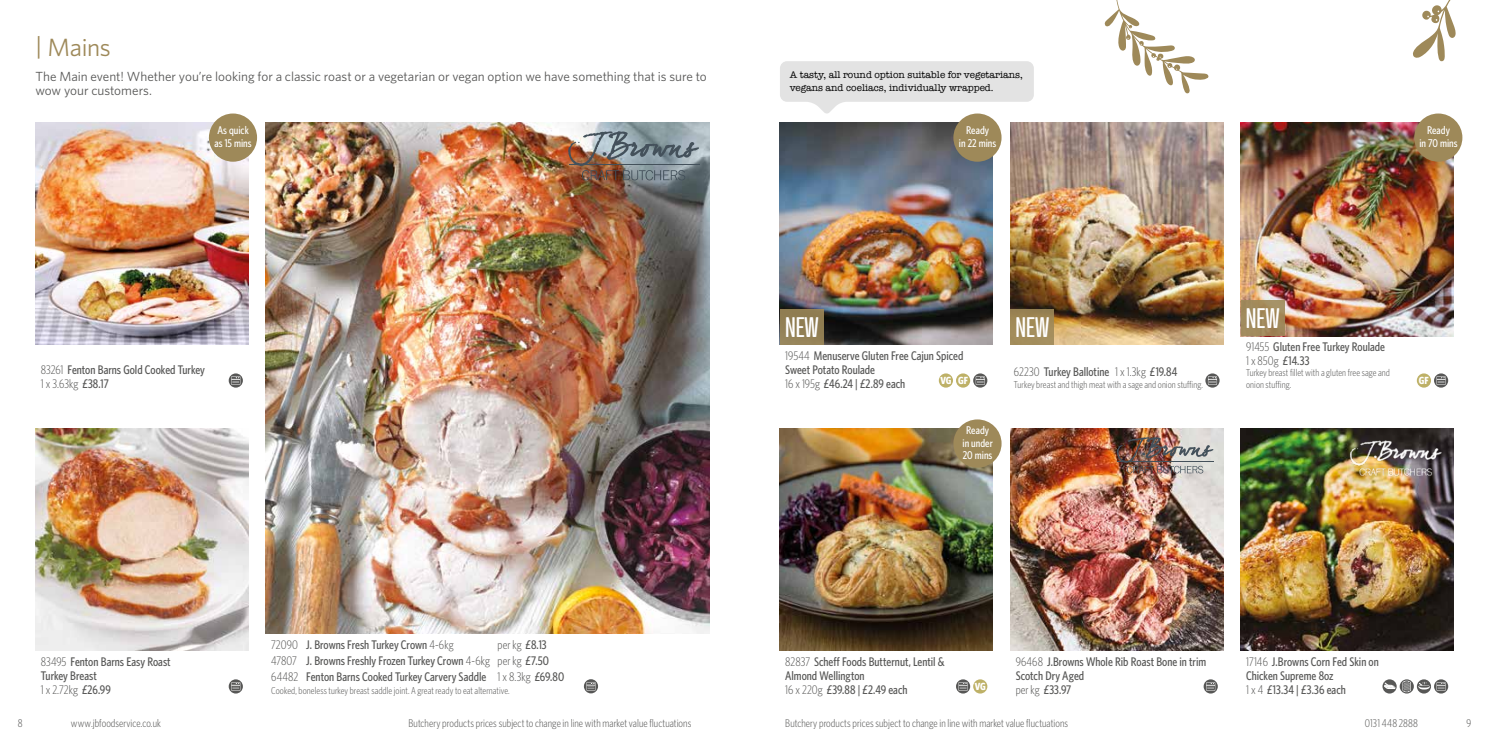
<style>
.page{position:relative;width:1489px;height:745px;background:#fff}
.page>*{position:absolute;margin:0;border:0;box-sizing:border-box;transform-origin:0 0}
.t1{font:27.38px "Atrament";color:#fff}
.t2{font:25px "Whitney";letter-spacing:-.015em;color:#9e8959}
.t3{font:13.25px/14.6px "Whitney";color:#575756}
.t4{font:500 12.5px/13.8px "Whitney Condensed";color:#575756}
.t5{font:300 11.25px "Whitney Condensed";letter-spacing:.005em;color:#575756}
.t6{font:500 11.25px/12.5px "Whitney Condensed";letter-spacing:.005em;color:#fff;text-align:center}
.t7{font:700 10.38px "Whitney Condensed";letter-spacing:-.01em;color:#fff}
.t8{font:300 10px/11.2px "Whitney Condensed";letter-spacing:.01em;color:#575756}
.t9{font:10px/12.5px "American Typewriter";color:#000}
.s1{font-weight:300}
</style>
<div class="page">
<svg style="left:229px;top:373px;width:14px;height:14px"></svg>
<svg style="left:231px;top:376px;width:9px;height:8px"></svg>
<img style="left:35px;top:122px;width:213px;height:222px">
<svg style="left:229px;top:679px;width:14px;height:14px"></svg>
<svg style="left:231px;top:681px;width:9px;height:9px"></svg>
<img style="left:35px;top:428px;width:213px;height:222px">
<img style="left:266px;top:122px;width:443px;height:511px">
<svg style="left:584px;top:678px;width:14px;height:15px"></svg>
<svg style="left:586px;top:681px;width:9px;height:9px"></svg>
<img style="left:568px;top:131px;width:130px;height:49px">
<hr style="left:569px;top:164px;width:131px;height:1px;background:#44515b">
<div style="left:938px;top:373px;width:14px;height:14px;background:#beb167;border-radius:50%"></div>
<div style="left:955px;top:373px;width:15px;height:14px;background:#beb167;border-radius:50%"></div>
<svg style="left:973px;top:373px;width:14px;height:14px"></svg>
<svg style="left:975px;top:376px;width:9px;height:8px"></svg>
<svg style="left:1205px;top:373px;width:14px;height:14px"></svg>
<svg style="left:1207px;top:376px;width:9px;height:8px"></svg>
<svg style="left:1203px;top:679px;width:14px;height:14px"></svg>
<svg style="left:1206px;top:681px;width:9px;height:9px"></svg>
<div style="left:1416px;top:373px;width:14px;height:14px;background:#beb167;border-radius:50%"></div>
<svg style="left:1433px;top:373px;width:14px;height:14px"></svg>
<svg style="left:1436px;top:376px;width:9px;height:8px"></svg>
<svg style="left:955px;top:679px;width:15px;height:14px"></svg>
<svg style="left:958px;top:681px;width:9px;height:9px"></svg>
<div style="left:973px;top:679px;width:14px;height:14px;background:#beb167;border-radius:50%"></div>
<img style="left:780px;top:122px;width:212px;height:222px">
<img style="left:1010px;top:122px;width:212px;height:222px">
<img style="left:1010px;top:428px;width:212px;height:222px">
<img style="left:1240px;top:122px;width:213px;height:214px">
<img style="left:780px;top:428px;width:212px;height:222px">
<img style="left:1240px;top:428px;width:213px;height:222px">
<svg style="left:1382px;top:679px;width:14px;height:14px"></svg>
<svg style="left:1383px;top:682px;width:12px;height:6px"></svg>
<svg style="left:1399px;top:679px;width:14px;height:14px"></svg>
<svg style="left:1401px;top:679px;width:10px;height:13px"></svg>
<svg style="left:1416px;top:679px;width:14px;height:14px"></svg>
<svg style="left:1418px;top:681px;width:11px;height:8px"></svg>
<svg style="left:1433px;top:679px;width:14px;height:14px"></svg>
<svg style="left:1436px;top:681px;width:9px;height:9px"></svg>
<img style="left:1346px;top:437px;width:98px;height:42px">
<div style="left:780px;top:308px;width:43px;height:36px;background:#907e52"></div>
<div style="left:1010px;top:308px;width:44px;height:36px;background:#9e8959"></div>
<div style="left:1240px;top:300px;width:44px;height:36px;background:#9e8959"></div>
<svg style="left:780px;top:61px;width:253px;height:53px"></svg>
<div style="left:209px;top:113px;width:48px;height:49px;background:#9e8959;border-radius:50%"></div>
<div style="left:953px;top:113px;width:48px;height:49px;background:#9e8959;border-radius:50%"></div>
<div style="left:1413px;top:113px;width:49px;height:49px;background:#9e8959;border-radius:50%"></div>
<div style="left:953px;top:419px;width:48px;height:48px;background:#9e8959;border-radius:50%"></div>
<img style="left:1116px;top:437px;width:97px;height:36px">
<hr style="left:1117px;top:461px;width:97px;height:1px;background:#44515b">
<svg style="left:1104px;top:0;width:105px;height:94px"></svg>
<svg style="left:1413px;top:0;width:43px;height:62px"></svg>
<h2 class="t2" style="left:35px;top:30px;width:77px">| Mains</h2>
<p class="t3" style="left:35px;top:68px;width:673px">The Main event! Whether you’re looking for a classic roast or a vegetarian or vegan option we have something that is sure to wow your customers.</p>
<p class="t9" style="left:789px;top:68px;width:235px">A tasty, all round option suitable for vegetarians, vegans and coeliacs, individually wrapped.</p>
<p class="t6" style="left:214px;top:124px;width:39px;text-align:left">As quick as 15 mins</p>
<p class="t6" style="left:958px;top:124px;width:39px">Ready<br>in 22 mins</p>
<p class="t6" style="left:1419px;top:124px;width:40px">Ready<br>in 70 mins</p>
<p class="t4" style="left:41px;top:362px;width:166px"><span class="s1">83261</span> Fenton Barns Gold Cooked Turkey<br><span class="s1">1 x 3.63kg</span> £38.17</p>
<p class="t4" style="left:41px;top:654px;width:131px"><span class="s1">83495</span> Fenton Barns Easy Roast<br>Turkey Breast<br><span class="s1">1 x 2.72kg</span> £26.99</p>
<p class="t4" style="left:271px;top:637px;width:184px"><span class="s1">72090</span> J. Browns Fresh Turkey Crown <span class="s1">4-6kg</span></p>
<p class="t4" style="left:271px;top:636px;width:294px;line-height:15.5px;text-indent:226px"><span class="s1">per kg</span> £8.13<br><span class="s1">47807</span> J. Browns Freshly Frozen Turkey Crown <span class="s1">4-6kg per kg</span> £7.50<br><span class="s1">64482</span> Fenton Barns Cooked Turkey Carvery Saddle <span class="s1">1 x 8.3kg</span> £69.80</p>
<p class="t8" style="left:271px;top:683px;width:240px">Cooked, boneless turkey breast saddle joint. A great ready to eat alternative.</p>
<h1 class="t1" style="left:785px;top:310px;width:35px">NEW</h1>
<h1 class="t1" style="left:1015px;top:310px;width:35px">NEW</h1>
<h1 class="t1" style="left:1245px;top:301px;width:35px">NEW</h1>
<p class="t4" style="left:1245px;top:339px;width:140px"><span class="s1">91455</span> Gluten Free Turkey Roulade<br><span class="s1">1 x 850g</span> £14.33</p>
<p class="t8" style="left:1245px;top:367px;width:145px">Turkey breast fillet with a gluten free sage and onion stuffing.</p>
<p class="t4" style="left:785px;top:348px;width:179px"><span class="s1">19544</span> Menuserve Gluten Free Cajun Spiced<br>Sweet Potato Roulade<br><span class="s1">16 x 195g</span> £46.24 | £2.89 each</p>
<p class="t4" style="left:1013px;top:364px;width:165px"><span class="s1">62230</span> Turkey Ballotine <span class="s1">1 x 1.3kg</span> £19.84</p>
<p class="t8" style="left:1013px;top:378px;width:191px">Turkey breast and thigh meat with a sage and onion stuffing.</p>
<p class="t7" style="left:940px;top:373px;width:29px">VG GF</p>
<p class="t7" style="left:1418px;top:373px;width:11px">GF</p>
<p class="t6" style="left:962px;top:423px;width:32px">Ready in under<br>20 mins</p>
<p class="t4" style="left:785px;top:654px;width:161px"><span class="s1">82837</span> Scheff Foods Butternut, Lentil &amp;<br>Almond Wellington<br><span class="s1">16 x 220g</span> £39.88 | £2.49 each</p>
<p class="t7" style="left:974px;top:679px;width:13px">VG</p>
<p class="t4" style="left:1015px;top:654px;width:192px"><span class="s1">96468</span> J.Browns Whole Rib Roast Bone in trim<br>Scotch Dry Aged<br><span class="s1">per kg</span> £33.97</p>
<p class="t4" style="left:1245px;top:654px;width:134px"><span class="s1">17146</span> J.Browns Corn Fed Skin on<br>Chicken Supreme 8oz<br><span class="s1">1 x 4</span> £13.34 | £3.36 each</p>
<p class="t5" style="left:18px;top:716px;width:6px">8</p>
<p class="t5" style="left:71px;top:716px;width:92px">www.jbfoodservice.co.uk</p>
<p class="t5" style="left:1364px;top:716px;width:55px">0131 448 2888</p>
<p class="t5" style="left:1466px;top:716px;width:6px">9</p>
<p class="t5" style="left:408px;top:716px;width:284px">Butchery products prices subject to change in line with market value fluctuations</p>
<p class="t5" style="left:785px;top:716px;width:284px">Butchery products prices subject to change in line with market value fluctuations</p>
</div>
